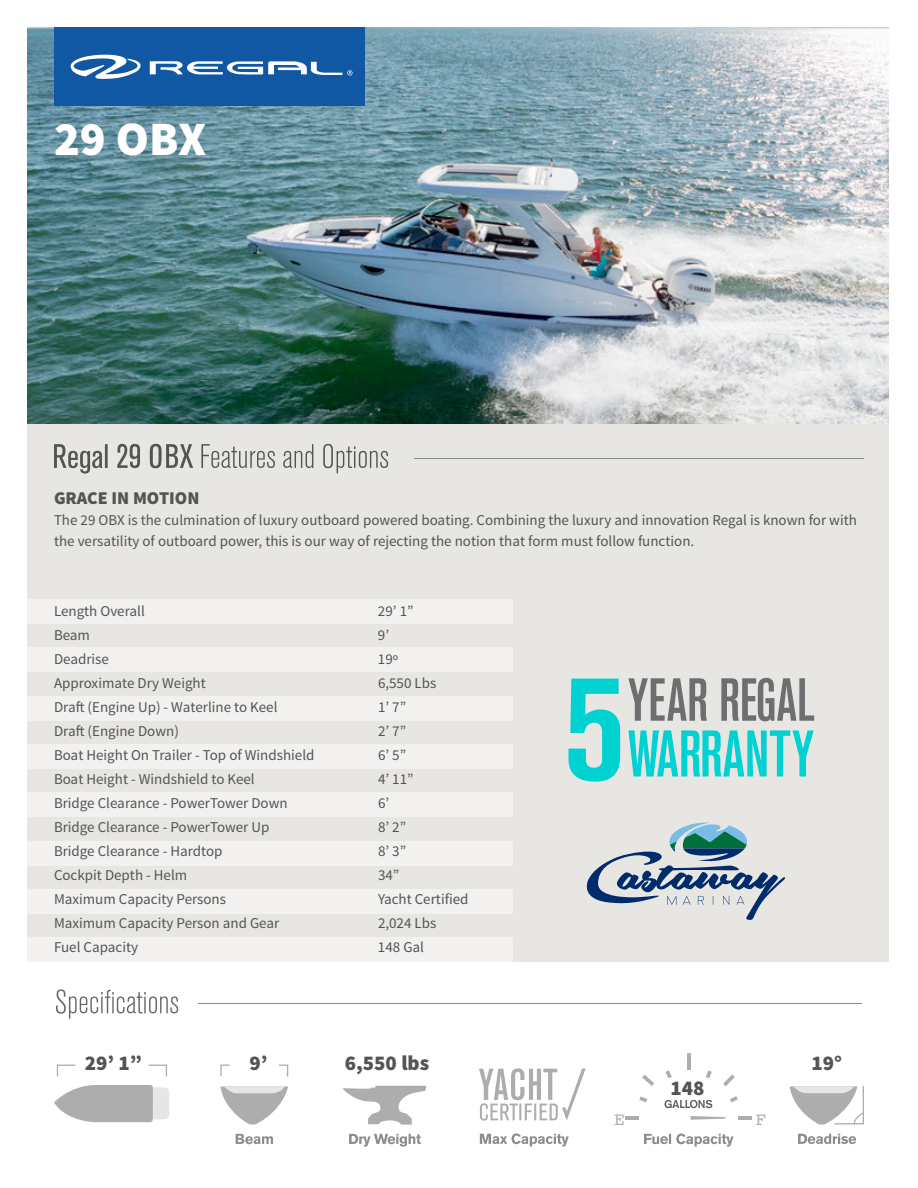
<style>
.page{position:relative;width:918px;height:1188px;background:#fff}
.page>*{position:absolute;margin:0;border:0;box-sizing:border-box;transform-origin:0 0}
.t1{font:900 48px "Source Sans Pro";color:#fff}
.t2{font:900 21px "Source Sans Pro";color:#545454}
.t3{font:18.15px "Courier";color:#adadad}
.t4{font:900 18px "Source Sans Pro";color:#545454}
.t5{font:15px/21px "Source Sans Pro";color:#545454}
</style>
<div class="page">
<div style="left:27px;top:423px;width:862px;height:539px;background:#e8e6e3"></div>
<img style="left:27px;top:27px;width:862px;height:396px">
<svg style="left:56px;top:989px;width:122px;height:30px"></svg>
<hr style="left:198px;top:1003px;width:663px;height:1px;background:#8a8c8c">
<svg style="left:54px;top:1085px;width:115px;height:37px;background:#bebebe"></svg>
<svg style="left:57px;top:1065px;width:18px;height:12px"></svg>
<svg style="left:149px;top:1065px;width:18px;height:12px"></svg>
<svg style="left:220px;top:1065px;width:10px;height:11px"></svg>
<svg style="left:279px;top:1065px;width:9px;height:11px"></svg>
<svg style="left:220px;top:1087px;width:68px;height:38px"></svg>
<svg style="left:236px;top:1134px;width:37px;height:10px"></svg>
<svg style="left:798px;top:1134px;width:58px;height:10px"></svg>
<svg style="left:790px;top:1086px;width:74px;height:38px"></svg>
<hr style="left:626px;top:1116px;width:13px;height:4px;background:#adadad">
<svg style="left:642px;top:1075px;width:12px;height:11px"></svg>
<svg style="left:639px;top:1096px;width:8px;height:6px"></svg>
<svg style="left:730px;top:1096px;width:8px;height:7px"></svg>
<svg style="left:665px;top:1070px;width:7px;height:8px"></svg>
<svg style="left:706px;top:1070px;width:6px;height:8px"></svg>
<svg style="left:723px;top:1074px;width:12px;height:12px"></svg>
<hr style="left:738px;top:1116px;width:13px;height:4px;background:#adadad">
<hr style="left:687px;top:1053px;width:4px;height:17px;background:#adadad">
<svg style="left:691px;top:1116px;width:35px;height:4px"></svg>
<svg style="left:665px;top:1100px;width:47px;height:8px"></svg>
<svg style="left:644px;top:1134px;width:89px;height:13px"></svg>
<svg style="left:349px;top:1134px;width:72px;height:13px"></svg>
<svg style="left:343px;top:1086px;width:83px;height:39px"></svg>
<svg style="left:480px;top:1133px;width:89px;height:13px"></svg>
<svg style="left:479px;top:1068px;width:107px;height:53px"></svg>
<svg style="left:569px;top:679px;width:51px;height:103px"></svg>
<svg style="left:628px;top:730px;width:186px;height:46px"></svg>
<svg style="left:628px;top:678px;width:186px;height:43px"></svg>
<div style="left:27px;top:599px;width:486px;height:25px;background:#f2f1ef"></div>
<div style="left:27px;top:647px;width:486px;height:25px;background:#f2f1ef"></div>
<div style="left:27px;top:696px;width:486px;height:25px;background:#f2f1ef"></div>
<div style="left:27px;top:744px;width:486px;height:25px;background:#f2f1ef"></div>
<div style="left:27px;top:792px;width:486px;height:25px;background:#f2f1ef"></div>
<div style="left:27px;top:841px;width:486px;height:25px;background:#f2f1ef"></div>
<div style="left:27px;top:889px;width:486px;height:25px;background:#f2f1ef"></div>
<div style="left:27px;top:937px;width:486px;height:25px;background:#f2f1ef"></div>
<svg style="left:54px;top:444px;width:334px;height:30px"></svg>
<hr style="left:414px;top:458px;width:450px;height:1px;background:#8a8c8c">
<div style="left:54px;top:27px;width:310px;height:79px;background:#1057a4"></div>
<svg style="left:150px;top:61px;width:203px;height:15px"></svg>
<svg style="left:71px;top:55px;width:70px;height:24px"></svg>
<svg style="left:586px;top:822px;width:199px;height:98px"></svg>
<p class="t1" style="left:54px;top:108px;width:154px">29 OBX</p>
<p class="t4" style="left:54px;top:486px;width:147px">GRACE IN MOTION</p>
<p class="t5" style="left:54px;top:509px;width:804px">The 29 OBX is the culmination of luxury outboard powered boating. Combining the luxury and innovation Regal is known for with the versatility of outboard power, this is our way of rejecting the notion that form must follow function.</p>
<p class="t5" style="left:54px;top:601px;width:92px">Length Overall</p>
<p class="t5" style="left:378px;top:601px;width:37px">29’ 1”</p>
<p class="t5" style="left:54px;top:625px;width:38px">Beam</p>
<p class="t5" style="left:378px;top:625px;width:13px">9’</p>
<p class="t5" style="left:54px;top:649px;width:57px">Deadrise</p>
<p class="t5" style="left:378px;top:649px;width:22px">19º</p>
<p class="t5" style="left:54px;top:673px;width:153px">Approximate Dry Weight</p>
<p class="t5" style="left:378px;top:673px;width:60px">6,550 Lbs</p>
<p class="t5" style="left:54px;top:697px;width:225px">Draft (Engine Up) - Waterline to Keel</p>
<p class="t5" style="left:378px;top:697px;width:30px">1’ 7”</p>
<p class="t5" style="left:54px;top:721px;width:126px">Draft (Engine Down)</p>
<p class="t5" style="left:378px;top:721px;width:30px">2’ 7”</p>
<p class="t5" style="left:54px;top:745px;width:262px">Boat Height On Trailer - Top of Windshield</p>
<p class="t5" style="left:378px;top:745px;width:30px">6’ 5”</p>
<p class="t5" style="left:54px;top:769px;width:202px">Boat Height - Windshield to Keel</p>
<p class="t5" style="left:378px;top:769px;width:37px">4’ 11”</p>
<p class="t5" style="left:54px;top:793px;width:235px">Bridge Clearance - PowerTower Down</p>
<p class="t5" style="left:378px;top:793px;width:13px">6’</p>
<p class="t5" style="left:54px;top:817px;width:217px">Bridge Clearance - PowerTower Up</p>
<p class="t5" style="left:378px;top:817px;width:30px">8’ 2”</p>
<p class="t5" style="left:54px;top:841px;width:170px">Bridge Clearance - Hardtop</p>
<p class="t5" style="left:378px;top:841px;width:30px">8’ 3”</p>
<p class="t5" style="left:54px;top:865px;width:135px">Cockpit Depth - Helm</p>
<p class="t5" style="left:378px;top:865px;width:23px">34”</p>
<p class="t5" style="left:54px;top:889px;width:174px">Maximum Capacity Persons</p>
<p class="t5" style="left:378px;top:889px;width:92px">Yacht Certified</p>
<p class="t5" style="left:54px;top:913px;width:227px">Maximum Capacity Person and Gear</p>
<p class="t5" style="left:378px;top:913px;width:60px">2,024 Lbs</p>
<p class="t5" style="left:54px;top:937px;width:86px">Fuel Capacity</p>
<p class="t5" style="left:378px;top:937px;width:48px">148 Gal</p>
<p class="t2" style="left:85px;top:1050px;width:59px">29’ 1”</p>
<p class="t2" style="left:250px;top:1050px;width:20px">9’</p>
<p class="t2" style="left:345px;top:1050px;width:86px">6,550 lbs</p>
<p class="t2" style="left:812px;top:1050px;width:32px">19°</p>
<p class="t2" style="left:671px;top:1075px;width:36px">148</p>
<p class="t3" style="left:614px;top:1105px;width:12px">E</p>
<p class="t3" style="left:756px;top:1105px;width:12px">F</p>
</div>
